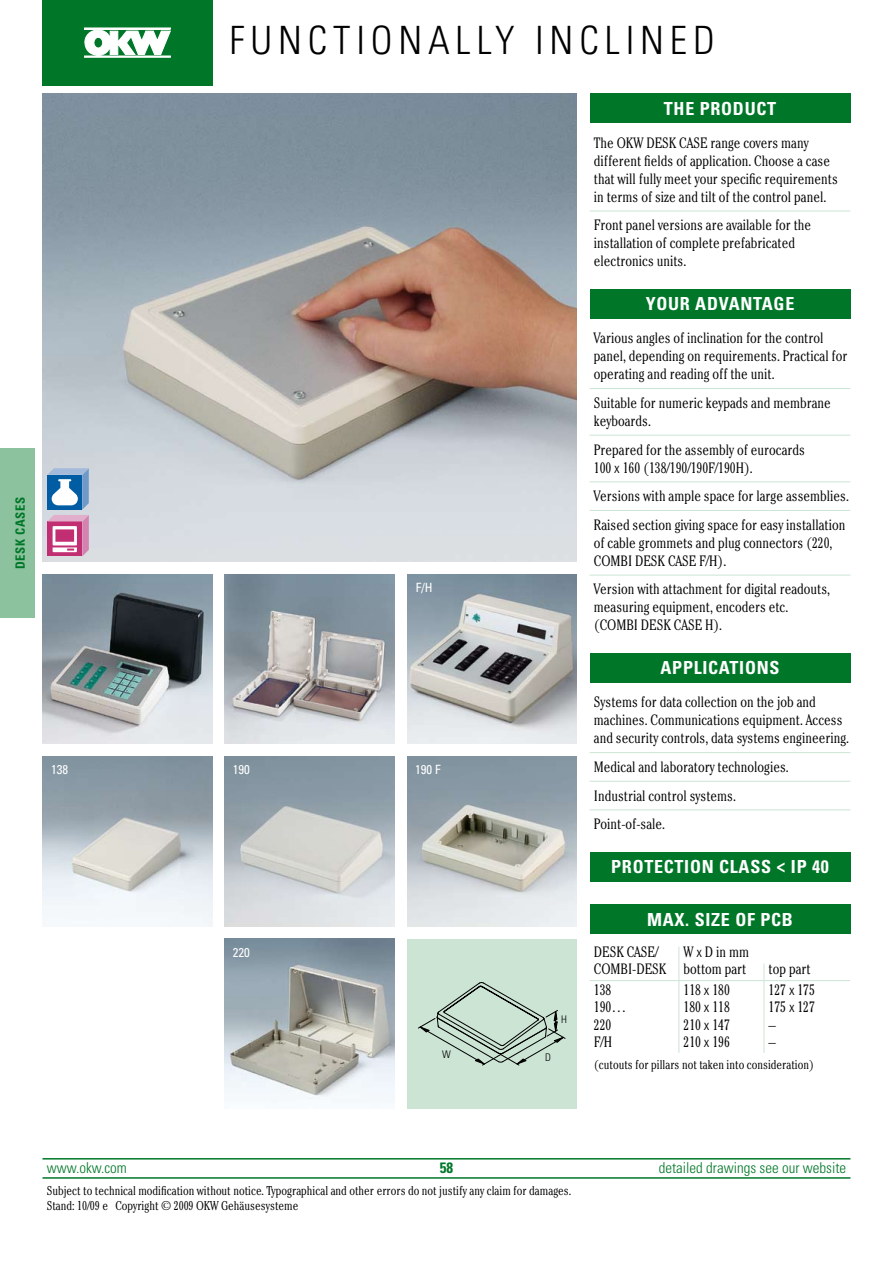
<style>
.page{position:relative;width:893px;height:1263px;background:#fff}
.page>*{position:absolute;margin:0;border:0;box-sizing:border-box;transform-origin:0 0}
.t1{font:300 condensed 39px "Univers LT Std";letter-spacing:.15em;color:#000}
.t2{font:700 condensed 18px "Univers LT Std";letter-spacing:.04em;color:#fff}
.t3{font:300 condensed 15px/18px "Cheltenham Std";color:#000}
.t4{font:300 condensed 15px "Univers LT Std";color:#007728}
.t5{font:700 condensed 15px "Univers LT Std";color:#007728}
.t6{font:300 condensed 12.75px/15.3px "Cheltenham Std";color:#000}
.t7{font:condensed 12.75px "Univers LT Std";color:#fff}
.t8{font:700 condensed 12.75px "Univers LT Std";letter-spacing:.05em;color:#007728}
.t9{font:300 condensed 10.5px "Univers LT Std";color:#000}
.s1{font-family:"Univers LT Std";font-size:14.25px}
</style>
<div class="page">
<div style="left:407px;top:939px;width:170px;height:169px;background:#cce4d4"></div>
<svg style="left:418px;top:982px;width:148px;height:83px"></svg>
<hr style="left:43px;top:1158px;width:807px;height:1px;background:#007728">
<hr style="left:43px;top:1177px;width:807px;height:2px;background:#007728">
<div style="left:43px;top:0;width:170px;height:85px;background:#007728"></div>
<svg style="left:84px;top:30px;width:86px;height:27px"></svg>
<div style="left:84px;top:28px;width:86px;height:1px;border:1px solid #fff"></div>
<hr style="left:590px;top:211px;width:260px;height:1px;background:#cce4d4">
<hr style="left:590px;top:388px;width:260px;height:1px;background:#cce4d4">
<hr style="left:590px;top:435px;width:260px;height:1px;background:#cce4d4">
<hr style="left:590px;top:481px;width:260px;height:1px;background:#cce4d4">
<hr style="left:590px;top:510px;width:260px;height:1px;background:#cce4d4">
<hr style="left:590px;top:575px;width:260px;height:1px;background:#cce4d4">
<hr style="left:590px;top:752px;width:260px;height:1px;background:#cce4d4">
<hr style="left:590px;top:781px;width:260px;height:1px;background:#cce4d4">
<hr style="left:590px;top:809px;width:260px;height:1px;background:#cce4d4">
<div style="left:590px;top:94px;width:260px;height:29px;background:#007728"></div>
<div style="left:590px;top:289px;width:260px;height:30px;background:#007728"></div>
<div style="left:590px;top:653px;width:260px;height:30px;background:#007728"></div>
<div style="left:590px;top:852px;width:260px;height:30px;background:#007728"></div>
<div style="left:590px;top:904px;width:260px;height:30px;background:#007728"></div>
<svg style="left:678px;top:946px;width:1px;height:107px"></svg>
<hr style="left:590px;top:980px;width:89px;height:1px;background:#cce4d4">
<hr style="left:679px;top:980px;width:85px;height:1px;background:#cce4d4">
<hr style="left:764px;top:980px;width:86px;height:1px;background:#cce4d4">
<svg style="left:764px;top:964px;width:1px;height:89px"></svg>
<div style="left:0;top:449px;width:34px;height:169px;background:#8cc29e"></div>
<img style="left:43px;top:94px;width:534px;height:467px">
<img style="left:225px;top:756px;width:169px;height:170px">
<img style="left:225px;top:574px;width:169px;height:170px">
<img style="left:225px;top:939px;width:169px;height:163px">
<img style="left:43px;top:574px;width:169px;height:170px">
<img style="left:407px;top:574px;width:170px;height:170px">
<img style="left:43px;top:756px;width:169px;height:170px">
<svg style="left:47px;top:468px;width:42px;height:88px"></svg>
<img style="left:407px;top:756px;width:170px;height:170px">
<p class="t8" style="left:13px;top:569px;width:74px;rotate:-90deg">DESK CASES</p>
<h1 class="t1" style="left:230px;top:17px;width:487px">functionally inclined</h1>
<p class="t7" style="left:51px;top:761px;width:18px">138</p>
<p class="t7" style="left:233px;top:761px;width:18px">190</p>
<p class="t7" style="left:233px;top:944px;width:18px">220</p>
<p class="t7" style="left:416px;top:579px;width:18px">F/H</p>
<p class="t7" style="left:415px;top:761px;width:27px">190 F</p>
<p class="t9" style="left:442px;top:1047px;width:10px">W</p>
<p class="t9" style="left:545px;top:1051px;width:6px">D</p>
<p class="t9" style="left:561px;top:1013px;width:7px">H</p>
<p class="t2" style="left:664px;top:97px;width:114px">THE PRODUCT</p>
<p class="t3" style="left:594px;top:133px;width:246px">The OKW DESK CASE range covers many different fields of application. Choose a case that will fully meet your specific requirements in terms of size and tilt of the control panel.</p>
<p class="t3" style="left:594px;top:216px;width:219px">Front panel versions are available for the installation of complete prefabricated electronics units.</p>
<p class="t2" style="left:646px;top:293px;width:150px">YOUR ADVANTAGE</p>
<p class="t3" style="left:594px;top:329px;width:255px">Various angles of inclination for the control panel, depending on requirements. Practical for operating and reading off the unit.</p>
<p class="t3" style="left:594px;top:393px;width:238px">Suitable for numeric keypads and membrane keyboards.</p>
<p class="t3" style="left:594px;top:440px;width:213px">Prepared for the assembly of eurocards<br>100 <span class="s1">x</span> 160 (138/190/190F/190H).</p>
<p class="t3" style="left:594px;top:481px;width:257px;line-height:28.7px">Versions with ample space for large assemblies.<br>Raised section giving space for easy installation</p>
<p class="t3" style="left:594px;top:533px;width:240px">of cable grommets and plug connectors (220,<br>COMBI DESK CASE F/H).</p>
<p class="t3" style="left:594px;top:580px;width:238px">Version with attachment for digital readouts, measuring equipment, encoders etc. (COMBI DESK CASE H).</p>
<p class="t2" style="left:661px;top:657px;width:120px">APPLICATIONS</p>
<p class="t3" style="left:594px;top:693px;width:257px">Systems for data collection on the job and machines. Communications equipment. Access and security controls, data systems engineering.</p>
<p class="t3" style="left:594px;top:752px;width:196px;line-height:28.7px">Medical and laboratory technologies.<br>Industrial control systems.<br>Point-of-sale.</p>
<p class="t2" style="left:611px;top:856px;width:219px">PROTECTION CLASS &lt; IP 40</p>
<p class="t2" style="left:647px;top:908px;width:147px">MAX. SIZE OF PCB</p>
<p class="t3" style="left:594px;top:943px;width:66px">DESK CASE/</p>
<p class="t3" style="left:594px;top:943px;width:157px;line-height:17px;text-align:right">W <span class="s1">x</span> D in mm<br>COMBI-DESK bottom part</p>
<p class="t3" style="left:769px;top:960px;width:44px">top part</p>
<p class="t3" style="left:594px;top:981px;width:19px">138</p>
<p class="t3" style="left:684px;top:981px;width:48px">118 <span class="s1">x</span> 180</p>
<p class="t3" style="left:769px;top:981px;width:48px">127 <span class="s1">x</span> 175</p>
<p class="t3" style="left:594px;top:998px;width:34px">190…</p>
<p class="t3" style="left:683px;top:998px;width:48px">180 <span class="s1">x</span> 118</p>
<p class="t3" style="left:769px;top:998px;width:48px">175 <span class="s1">x</span> 127</p>
<p class="t3" style="left:594px;top:1015px;width:19px">220</p>
<p class="t3" style="left:683px;top:1015px;width:48px">210 <span class="s1">x</span> 147</p>
<p class="t3" style="left:769px;top:1015px;width:9px">–</p>
<p class="t3" style="left:594px;top:1032px;width:20px">F/H</p>
<p class="t3" style="left:684px;top:1032px;width:48px">210 <span class="s1">x</span> 196</p>
<p class="t3" style="left:769px;top:1032px;width:9px">–</p>
<p class="t6" style="left:594px;top:1056px;width:222px">(cutouts for pillars not taken into consideration)</p>
<p class="t4" style="left:47px;top:1158px;width:82px">www.okw.com</p>
<p class="t4" style="left:659px;top:1158px;width:189px">detailed drawings see our website</p>
<p class="t5" style="left:440px;top:1158px;width:15px">58</p>
<p class="t6" style="left:47px;top:1182px;width:526px">Subject to technical modification without notice. Typographical and other errors do not justify any claim for damages.<br>Stand: 10/09 e Copyright © 2009 OKW Gehäusesysteme</p>
</div>
